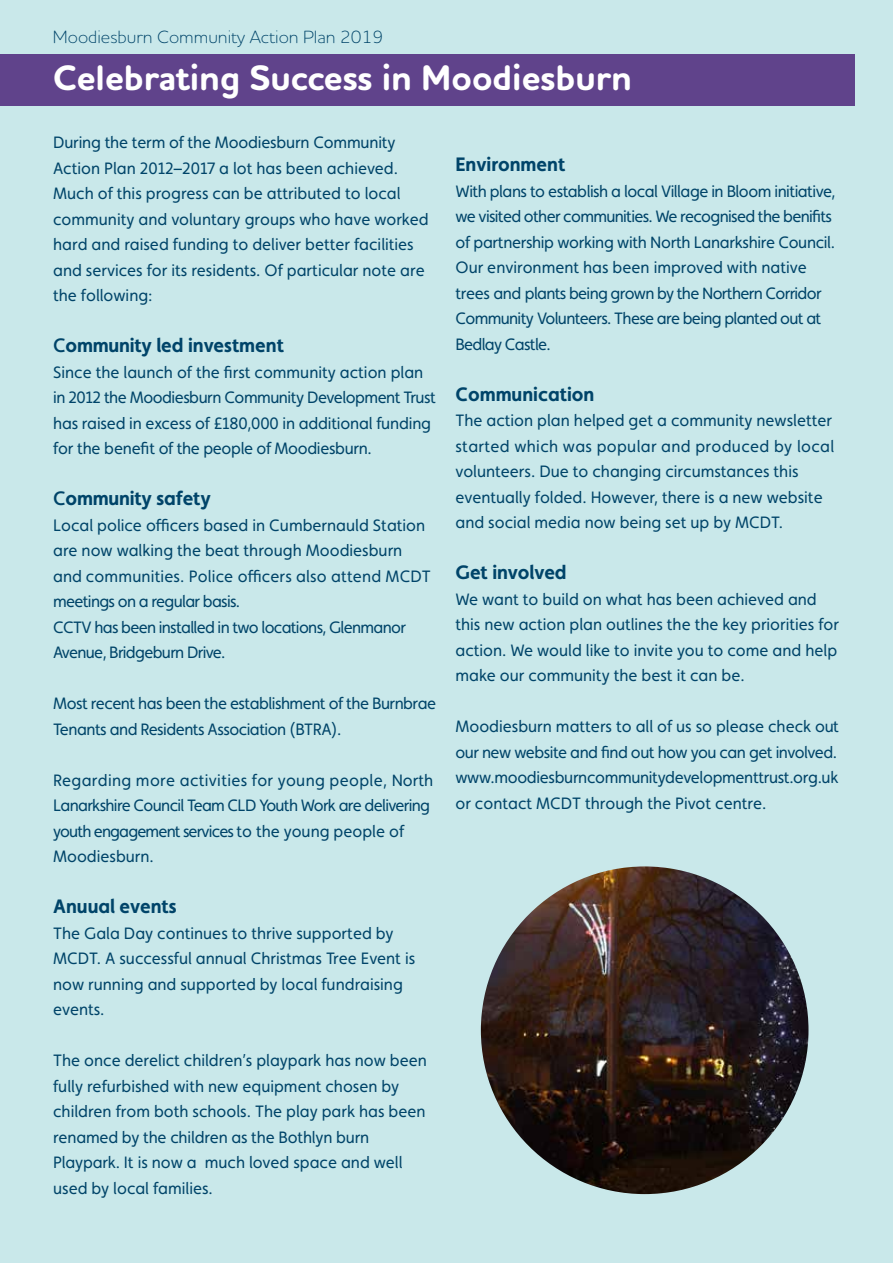
<style>
.page{position:relative;width:893px;height:1263px;background:#c9e8ea}
.page>*{position:absolute;margin:0;border:0;box-sizing:border-box;transform-origin:0 0}
.t1{font:700 36px "Houschka Rounded";color:#fff}
.t2{font:700 19.5px "Faricy New";color:#004469}
.t3{font:300 18px "Houschka Rounded";color:#004469}
.t4{font:16.5px/25.5px "Faricy New";color:#004469}
.t5{font:16.5px/25.5px "Faricy New";letter-spacing:-.03em;color:#004469}
.t6{font:16.5px/25.5px "Faricy New";letter-spacing:-.04em;color:#004469}
.s1{font-weight:500}
</style>
<div class="page">
<div style="left:0;top:54px;width:855px;height:52px;background:#60438b"></div>
<img style="left:481px;top:866px;width:327px;height:328px;border-radius:164px">
<p class="t3" style="left:53px;top:25px;width:332px">Moodiesburn Community Action Plan 2019</p>
<h1 class="t1" style="left:53px;top:54px;width:580px">Celebrating Success in Moodiesburn</h1>
<p class="t4" style="left:53px;top:129px;width:377px">During the term of the Moodiesburn Community Action Plan 2012–2017 a lot has been achieved.<br>Much of this progress can be attributed to local community and voluntary groups who have worked hard and raised funding to deliver better facilities and services for its residents. Of particular note are the following:</p>
<p class="t2" style="left:53px;top:333px;width:232px"><span class="s1">C</span>ommunity led investment</p>
<p class="t4" style="left:53px;top:359px;width:384px">Since the launch of the first community action plan in 2012 the Moodiesburn Community Development Trust has raised in excess of £180,000 in additional funding for the benefit of the people of Moodiesburn.</p>
<p class="t2" style="left:53px;top:486px;width:159px"><span class="s1">C</span>ommunity safety</p>
<p class="t4" style="left:53px;top:512px;width:379px">Local police officers based in Cumbernauld Station are now walking the beat through Moodiesburn and communities. Police officers also attend MCDT meetings on a regular basis.<br>CCTV has been installed in two locations, Glenmanor Avenue, Bridgeburn Drive.</p>
<p class="t5" style="left:53px;top:690px;width:384px">Most recent has been the establishment of the Burnbrae<br>Tenants and Residents Association (BTRA).</p>
<p class="t6" style="left:53px;top:767px;width:382px">Regarding more activities for young people, North Lanarkshire Council Team CLD Youth Work are delivering youth engagement services to the young people of Moodiesburn.</p>
<p class="t2" style="left:53px;top:894px;width:125px">Anuual events</p>
<p class="t4" style="left:53px;top:920px;width:364px">The Gala Day continues to thrive supported by MCDT. A successful annual Christmas Tree Event is now running and supported by local fundraising events.</p>
<p class="t4" style="left:53px;top:1047px;width:375px">The once derelict children’s playpark has now been fully refurbished with new equipment chosen by children from both schools. The play park has been renamed by the children as the Bothlyn burn Playpark. It is now a much loved space and well used by local families.</p>
<p class="t2" style="left:455px;top:153px;width:111px">Environment</p>
<p class="t5" style="left:455px;top:178px;width:381px">With plans to establish a local Village in Bloom initiative, we visited other communities. We recognised the benifits of partnership working with North Lanarkshire Council.<br>Our environment has been improved with native trees and plants being grown by the Northern Corridor Community Volunteers. These are being planted out at Bedlay Castle.</p>
<p class="t2" style="left:455px;top:382px;width:140px">Communication</p>
<p class="t4" style="left:455px;top:408px;width:380px">The action plan helped get a community newsletter started which was popular and produced by local volunteers. Due to changing circumstances this eventually folded. However, there is a new website and social media now being set up by MCDT.</p>
<p class="t2" style="left:455px;top:561px;width:113px">Get involved</p>
<p class="t4" style="left:455px;top:586px;width:385px">We want to build on what has been achieved and this new action plan outlines the the key priorities for action. We would like to invite you to come and help make our community the best it can be.</p>
<p class="t4" style="left:455px;top:714px;width:385px;text-align:justify">Moodiesburn matters to all of us so please check out our new website and find out how you can get involved. www.moodiesburncommunitydevelopmenttrust.org.uk or contact MCDT through the Pivot centre.</p>
</div>
